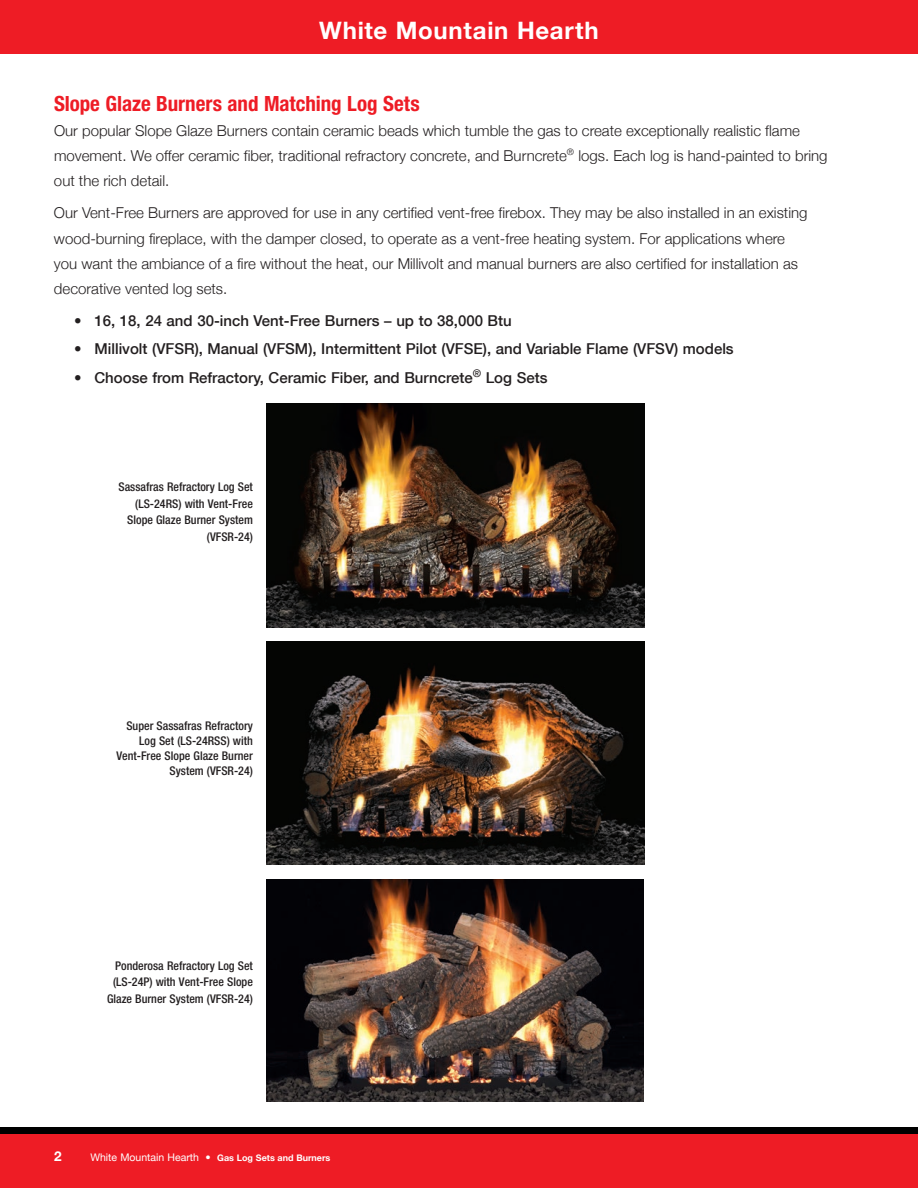
<style>
.page{position:relative;width:918px;height:1188px;background:#fff}
.page>*{position:absolute;margin:0;border:0;box-sizing:border-box;transform-origin:0 0}
.t1{font:700 24px "Helvetica Neue";letter-spacing:.03em;color:#fff}
.t2{font:700 condensed 21px "Helvetica Neue";color:#ee1c25}
.Log_Body_Paragraph{font:300 15px/25.2px "Helvetica Neue";color:#231f20}
.t3{font:500 15px "Helvetica Neue";color:#231f20}
.t4{font:700 13.5px "Helvetica Neue";color:#fff}
.t5{font:500 condensed 12px/16.5px "Helvetica Neue";color:#231f20;text-align:right}
.t6{font:10.5px "Helvetica Neue";color:#fff}
.s1{font-weight:700;font-style:italic}
.s2{font-weight:700;font-size:9px}
</style>
<div class="page">
<div style="left:0;top:0;width:918px;height:54px;background:#ee1c25"></div>
<div style="left:0;top:1127px;width:918px;height:61px;background:#000"></div>
<div style="left:0;top:1134px;width:918px;height:54px;background:#ee1c25"></div>
<hr style="left:917px;top:1127px;width:1px;height:61px;background:#000">
<img style="left:266px;top:880px;width:378px;height:222px">
<img style="left:266px;top:642px;width:379px;height:222px">
<img style="left:266px;top:404px;width:379px;height:223px">
<p class="t1" style="left:319px;top:15px;width:281px">White Mountain Hearth</p>
<p class="t2" style="left:54px;top:91px;width:367px">Slope Glaze Burners and Matching Log Sets</p>
<p class="Log_Body_Paragraph" style="left:54px;top:118px;width:775px">Our popular Slope Glaze Burners contain ceramic beads which tumble the gas to create exceptionally realistic flame movement. We offer ceramic fiber, traditional refractory concrete, and Burncrete<sup>®</sup> logs. Each log is hand-painted to bring out the rich detail.</p>
<p class="Log_Body_Paragraph" style="left:54px;top:200px;width:755px">Our Vent-Free Burners are approved for use in any certified vent-free firebox. They may be also installed in an existing wood-burning fireplace, with the damper closed, to operate as a vent-free heating system. For applications where you want the ambiance of a fire without the heat, our Millivolt and manual burners are also certified for installation as decorative vented log sets.</p>
<p class="t3" style="left:74px;top:312px;width:439px"><span class="s1">•</span> 16, 18, 24 and 30-inch Vent-Free Burners – up to 38,000 Btu</p>
<p class="t3" style="left:74px;top:340px;width:661px"><span class="s1">•</span> Millivolt (VFSR), Manual (VFSM), Intermittent Pilot (VFSE), and Variable Flame (VFSV) models</p>
<p class="t3" style="left:74px;top:369px;width:475px"><span class="s1">•</span> Choose from Refractory, Ceramic Fiber, and Burncrete<sup>®</sup> Log Sets</p>
<p class="t5" style="left:119px;top:479px;width:136px">Sassafras Refractory Log Set (LS-24RS) with Vent-Free<br>Slope Glaze Burner System (VFSR-24)</p>
<p class="t5" style="left:116px;top:718px;width:138px;line-height:15px">Super Sassafras Refractory<br>Log Set (LS-24RSS) with<br>Vent-Free Slope Glaze Burner<br>System (VFSR-24)</p>
<p class="t5" style="left:107px;top:957px;width:147px">Ponderosa Refractory Log Set (LS-24P) with Vent-Free Slope<br>Glaze Burner System (VFSR-24)</p>
<p class="t4" style="left:54px;top:1148px;width:9px">2</p>
<p class="t6" style="left:90px;top:1151px;width:242px">White Mountain Hearth • <span class="s2">Gas Log Sets and Burners</span></p>
</div>
